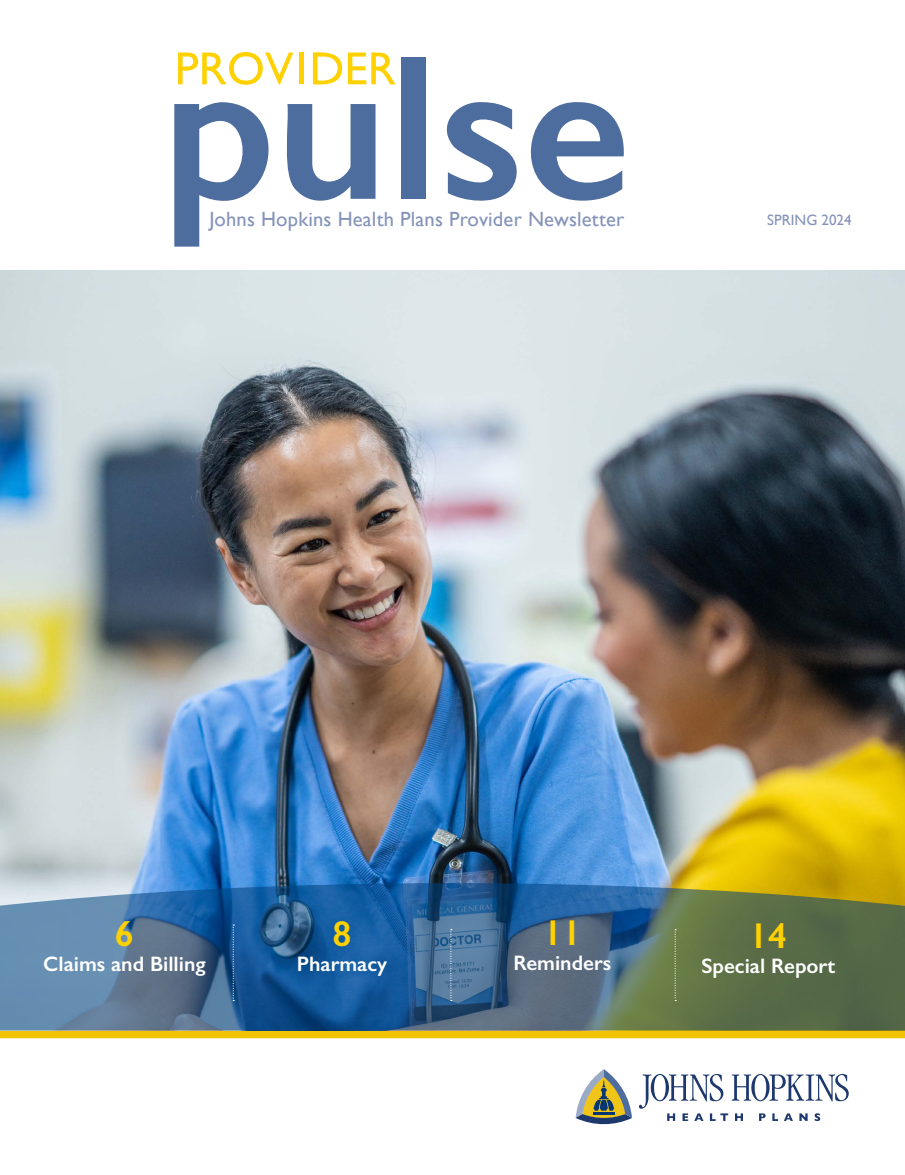
<style>
.page{position:relative;width:905px;height:1175px;background:#fff}
.page>*{position:absolute;margin:0;border:0;box-sizing:border-box;transform-origin:0 0}
.t1{font:600 36px "Gill Sans";color:#ffd100}
.t2{font:600 21px "Gill Sans";color:#fff}
.t3{font:20.55px "Gill Sans";letter-spacing:.01em;color:#8593b9}
.t4{font:15px "Gill Sans";color:#8593b9}
</style>
<div class="page">
<div style="left:0;top:1029px;width:904px;height:9px;background:#f1c300"></div>
<img style="left:0;top:270px;width:904px;height:613px">
<svg style="left:0;top:883px;width:904px;height:147px;background:#4b6f80"></svg>
<svg style="left:233px;top:924px;width:1px;height:77px"></svg>
<svg style="left:450px;top:929px;width:2px;height:72px"></svg>
<svg style="left:674px;top:929px;width:2px;height:72px"></svg>
<svg style="left:639px;top:1074px;width:209px;height:47px"></svg>
<svg style="left:575px;top:1069px;width:57px;height:56px"></svg>
<div style="left:401px;top:57px;width:25px;height:142px;background:#4e6d9f"></div>
<svg style="left:446px;top:102px;width:178px;height:99px"></svg>
<svg style="left:174px;top:52px;width:222px;height:195px"></svg>
<p class="t3" style="left:209px;top:207px;width:416px">Johns Hopkins Health Plans Provider Newsletter</p>
<p class="t4" style="left:767px;top:211px;width:86px">SPRING 2024</p>
<h1 class="t1" style="left:115px;top:912px;width:21px">6</h1>
<p class="t2" style="left:43px;top:951px;width:164px">Claims and Billing</p>
<h1 class="t1" style="left:332px;top:912px;width:21px">8</h1>
<p class="t2" style="left:297px;top:951px;width:92px">Pharmacy</p>
<h1 class="t1" style="left:543px;top:910px;width:40px">11</h1>
<p class="t2" style="left:513px;top:950px;width:99px">Reminders</p>
<h1 class="t1" style="left:749px;top:913px;width:40px">14</h1>
<p class="t2" style="left:701px;top:953px;width:135px">Special Report</p>
</div>
